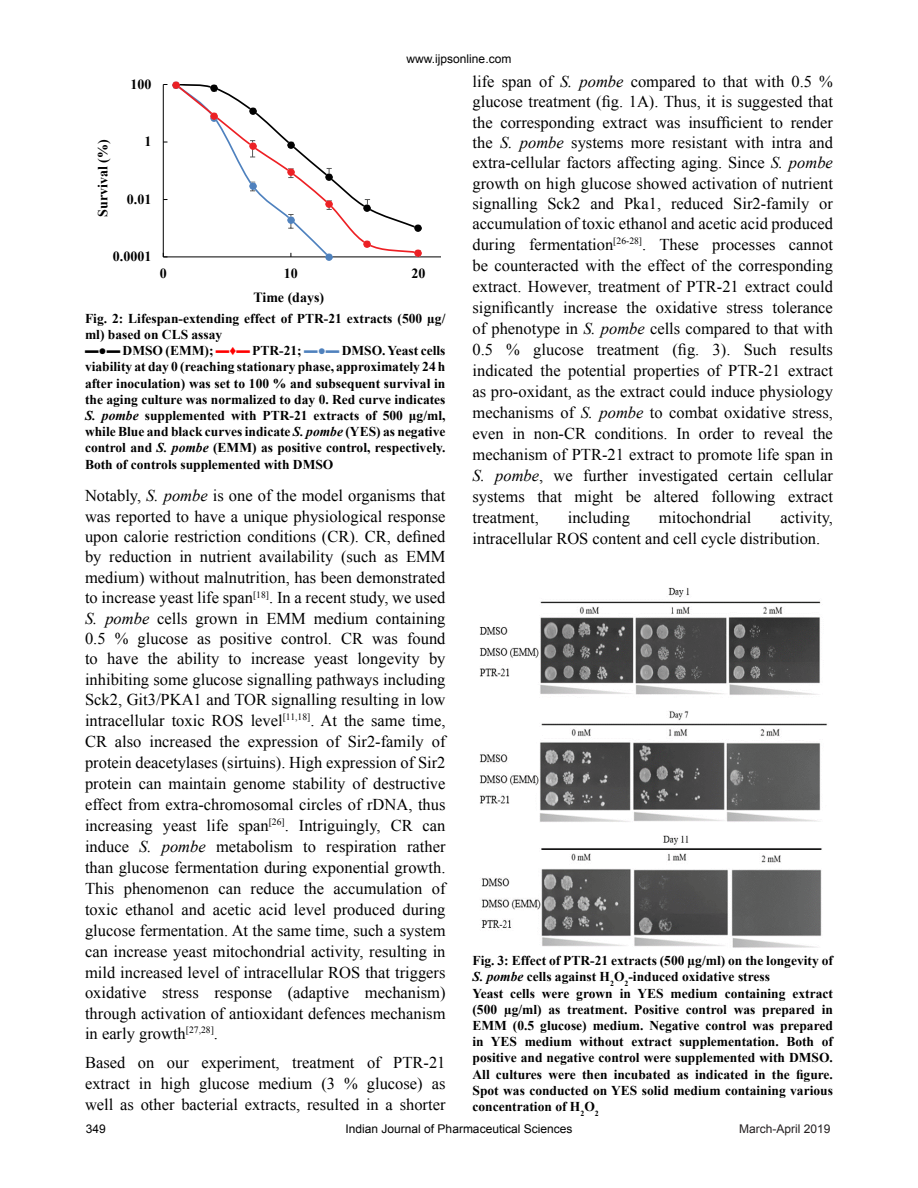
<style>
.page{position:relative;width:918px;height:1188px;background:#fff}
.page>*{position:absolute;margin:0;border:0;box-sizing:border-box;transform-origin:0 0}
.t1{font:16.5px/20.7px "Times New Roman";color:#000;text-align:justify}
.t2{font:700 13.95px "Times New Roman";color:#000}
.t3{font:700 13.5px/16.2px "Times New Roman";color:#000}
.t4{font:12px "Arial";color:#000}
.t5{font:12px "Arial";color:#231f20}
.s1{color:#f00}
.s2{color:#4f81bd}
.s3{font-style:italic}
</style>
<div class="page">
<svg style="left:162px;top:81px;width:279px;height:180px"></svg>
<img style="left:479px;top:587px;width:348px;height:361px">
<p class="t4" style="left:407px;top:51px;width:106px">www.ijpsonline.com</p>
<p class="t2" style="left:130px;top:75px;width:22px">100</p>
<p class="t2" style="left:93px;top:217px;width:79px;rotate:-90deg">Survival (%)</p>
<p class="t2" style="left:144px;top:132px;width:8px">1</p>
<p class="t2" style="left:127px;top:189px;width:26px">0.01</p>
<p class="t2" style="left:113px;top:247px;width:40px">0.0001</p>
<p class="t2" style="left:160px;top:263px;width:8px">0</p>
<p class="t2" style="left:284px;top:263px;width:15px">10</p>
<p class="t2" style="left:411px;top:263px;width:15px">20</p>
<p class="t2" style="left:253px;top:287px;width:72px">Time (days)</p>
<p class="t3" style="left:85px;top:310px;width:362px">Fig. 2: Lifespan-extending effect of PTR-21 extracts (500 µg/ ml) based on CLS assay<br>▬●▬ DMSO (EMM); <span class="s1">▬♦▬</span> PTR-21; <span class="s2">▬●▬</span> DMSO. Yeast cells viability at day 0 (reaching stationary phase, approximately 24 h after inoculation) was set to 100 % and subsequent survival in the aging culture was normalized to day 0. Red curve indicates <span class="s3">S. pombe</span> supplemented with PTR-21 extracts of 500 μg/ml, while Blue and black curves indicate <span class="s3">S. pombe</span> (YES) as negative control and <span class="s3">S. pombe</span> (EMM) as positive control, respectively.<br>Both of controls supplemented with DMSO</p>
<p class="t1" style="left:85px;top:485px;width:362px">Notably, <span class="s3">S. pombe</span> is one of the model organisms that was reported to have a unique physiological response upon calorie restriction conditions (CR). CR, defined by reduction in nutrient availability (such as EMM medium) without malnutrition, has been demonstrated to increase yeast life span<sup>[18]</sup>. In a recent study, we used <span class="s3">S. pombe</span> cells grown in EMM medium containing 0.5 % glucose as positive control. CR was found to have the ability to increase yeast longevity by inhibiting some glucose signalling pathways including Sck2, Git3/PKA1 and TOR signalling resulting in low intracellular toxic ROS level<sup>[11,18]</sup>. At the same time, CR also increased the expression of Sir2-family of protein deacetylases (sirtuins). High expression of Sir2 protein can maintain genome stability of destructive effect from extra-chromosomal circles of rDNA, thus increasing yeast life span<sup>[26]</sup>. Intriguingly, CR can induce <span class="s3">S. pombe</span> metabolism to respiration rather than glucose fermentation during exponential growth.<br>This phenomenon can reduce the accumulation of toxic ethanol and acetic acid level produced during glucose fermentation. At the same time, such a system can increase yeast mitochondrial activity, resulting in mild increased level of intracellular ROS that triggers oxidative stress response (adaptive mechanism) through activation of antioxidant defences mechanism in early growth<sup>[27,28]</sup>.</p>
<p class="t1" style="left:85px;top:1052px;width:362px">Based on our experiment, treatment of PTR-21 extract in high glucose medium (3 % glucose) as well as other bacterial extracts, resulted in a shorter</p>
<p class="t1" style="left:472px;top:71px;width:362px">life span of <span class="s3">S. pombe</span> compared to that with 0.5 % glucose treatment (fig. 1A). Thus, it is suggested that the corresponding extract was insufficient to render the <span class="s3">S. pombe</span> systems more resistant with intra and extra-cellular factors affecting aging. Since <span class="s3">S. pombe </span>growth on high glucose showed activation of nutrient signalling Sck2 and Pka1, reduced Sir2-family or accumulation of toxic ethanol and acetic acid produced during fermentation<sup>[26-28]</sup>. These processes cannot be counteracted with the effect of the corresponding extract. However, treatment of PTR-21 extract could significantly increase the oxidative stress tolerance of phenotype in <span class="s3">S. pombe</span> cells compared to that with 0.5 % glucose treatment (fig. 3). Such results indicated the potential properties of PTR-21 extract as pro-oxidant, as the extract could induce physiology mechanisms of <span class="s3">S. pombe</span> to combat oxidative stress, even in non-CR conditions. In order to reveal the mechanism of PTR-21 extract to promote life span in <span class="s3">S. pombe</span>, we further investigated certain cellular systems that might be altered following extract treatment,</p>
<p class="t1" style="left:473px;top:507px;width:362px;text-indent:308px">activity, intracellular ROS content and cell cycle distribution.</p>
<p class="t1" style="left:568px;top:507px;width:64px">including</p>
<p class="t1" style="left:659px;top:507px;width:94px">mitochondrial</p>
<p class="t3" style="left:472px;top:952px;width:362px">Fig. 3: Effect of PTR-21 extracts (500 µg/ml) on the longevity of <span class="s3">S. pombe</span> cells against H<sub>2</sub>O<sub>2</sub>-induced oxidative stress<br>Yeast cells were grown in YES medium containing extract (500 µg/ml) as treatment. Positive control was prepared in EMM (0.5 glucose) medium. Negative control was prepared in YES medium without extract supplementation. Both of positive and negative control were supplemented with DMSO.<br>All cultures were then incubated as indicated in the figure.<br>Spot was conducted on YES solid medium containing various concentration of H<sub>2</sub>O<sub>2</sub></p>
<p class="t4" style="left:86px;top:1120px;width:22px">349</p>
<p class="t4" style="left:346px;top:1121px;width:228px">Indian Journal of Pharmaceutical Sciences</p>
<p class="t5" style="left:739px;top:1121px;width:93px">March-April 2019</p>
</div>
